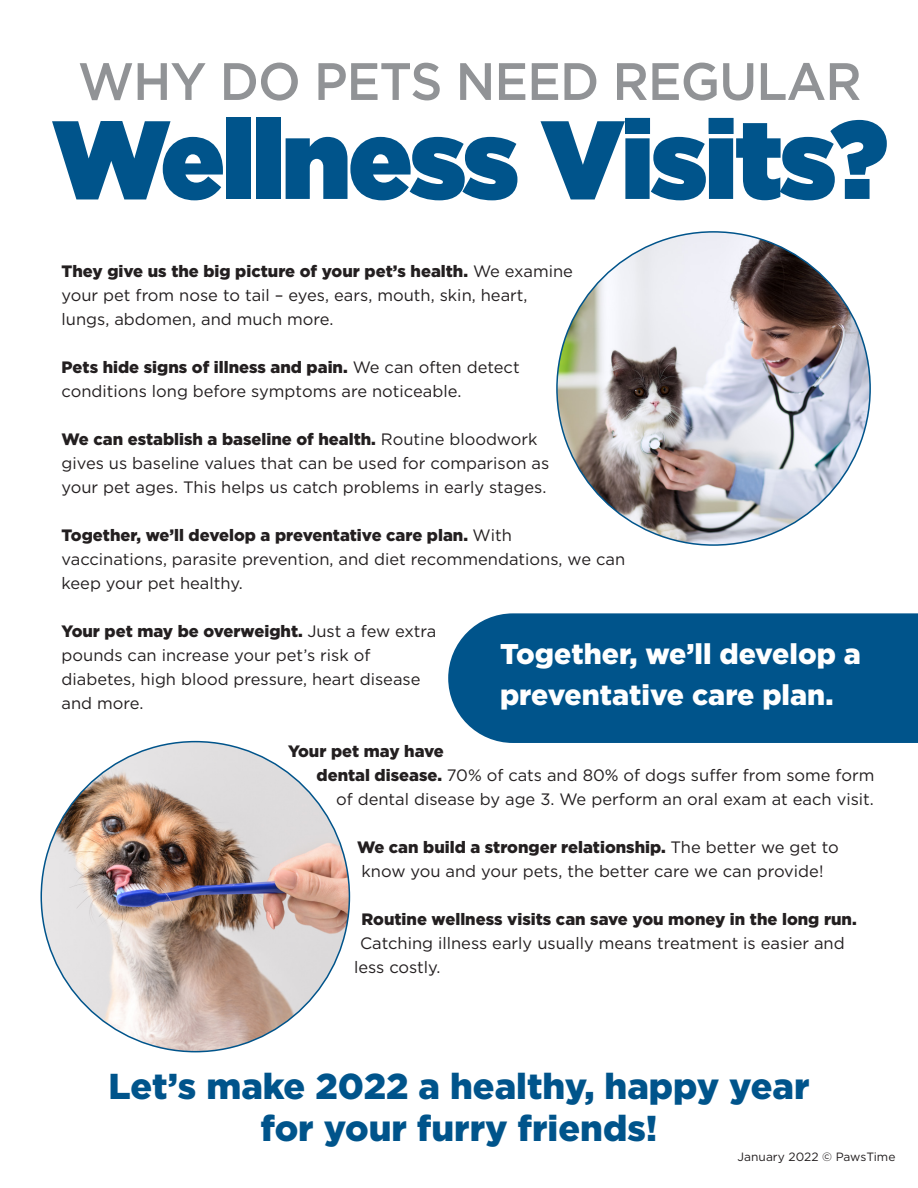
<style>
.page{position:relative;width:918px;height:1188px;background:#fff}
.page>*{position:absolute;margin:0;border:0;box-sizing:border-box;transform-origin:0 0}
.t1{font:900 111px "Gotham";letter-spacing:-.02em;color:#00548b;scale:.96 1}
.t2{font:500 52.5px "Gotham";letter-spacing:-.02em;color:#919396;scale:.96 1}
.text{font:900 36px "Gotham";color:#00548b}
.text-2{font:900 28.5px/40.5px "Gotham";color:#fff}
.text-3{font:16.5px/24px "Gotham";color:#231f20}
.text-4{font:900 16.5px "Gotham";color:#231f20}
.t3{font:12px "Gotham";color:#231f20}
.s1{font-weight:900}
</style>
<div class="page">
<img style="left:557px;top:232px;width:313px;height:313px;border-radius:157px">
<img style="left:42px;top:742px;width:307px;height:310px">
<div style="left:448px;top:613px;width:470px;height:130px;background:#00548b"></div>
<p class="t2" style="left:78px;top:52px;width:818px">WHY DO PETS NEED REGULAR</p>
<p class="t1" style="left:52px;top:95px;width:872px">Wellness Visits?</p>
<p class="text-3" style="left:62px;top:259px;width:513px"><span class="s1">They give us the big picture of your pet’s health.</span> We examine your pet from nose to tail – eyes, ears, mouth, skin, heart, lungs, abdomen, and much more.</p>
<p class="text-3" style="left:62px;top:355px;width:460px"><span class="s1">Pets hide signs of illness and pain.</span> We can often detect conditions long before symptoms are noticeable.</p>
<p class="text-3" style="left:62px;top:427px;width:489px"><span class="s1">We can establish a baseline of health.</span> Routine bloodwork gives us baseline values that can be used for comparison as your pet ages. This helps us catch problems in early stages.</p>
<p class="text-3" style="left:62px;top:523px;width:565px"><span class="s1">Together, we’ll develop a preventative care plan.</span> With<br>vaccinations, parasite prevention, and diet recommendations, we can keep your pet healthy.</p>
<p class="text-3" style="left:62px;top:619px;width:376px"><span class="s1">Your pet may be overweight.</span> Just a few extra pounds can increase your pet’s risk of diabetes, high blood pressure, heart disease and more.</p>
<p class="text-4" style="left:288px;top:742px;width:157px">Your pet may have</p>
<p class="text-3" style="left:317px;top:763px;width:560px"><span class="s1">dental disease.</span> 70% of cats and 80% of dogs suffer from some form</p>
<p class="text-3" style="left:336px;top:787px;width:539px">of dental disease by age 3. We perform an oral exam at each visit.</p>
<p class="text-3" style="left:357px;top:835px;width:483px"><span class="s1">We can build a stronger relationship.</span> The better we get to know you and your pets, the better care we can provide!</p>
<p class="text-4" style="left:362px;top:910px;width:497px">Routine wellness visits can save you money in the long run.</p>
<p class="text-3" style="left:360px;top:931px;width:486px">Catching illness early usually means treatment is easier and</p>
<p class="text-3" style="left:354px;top:955px;width:88px">less costly.</p>
<p class="text-2" style="left:500px;top:633px;width:362px">Together, we’ll develop a preventative care plan.</p>
<p class="text" style="left:109px;top:1065px;width:702px">Let’s make 2022 a healthy, happy year</p>
<p class="text" style="left:261px;top:1107px;width:399px">for your furry friends!</p>
<p class="t3" style="left:738px;top:1150px;width:159px">January 2022 © PawsTime</p>
</div>
